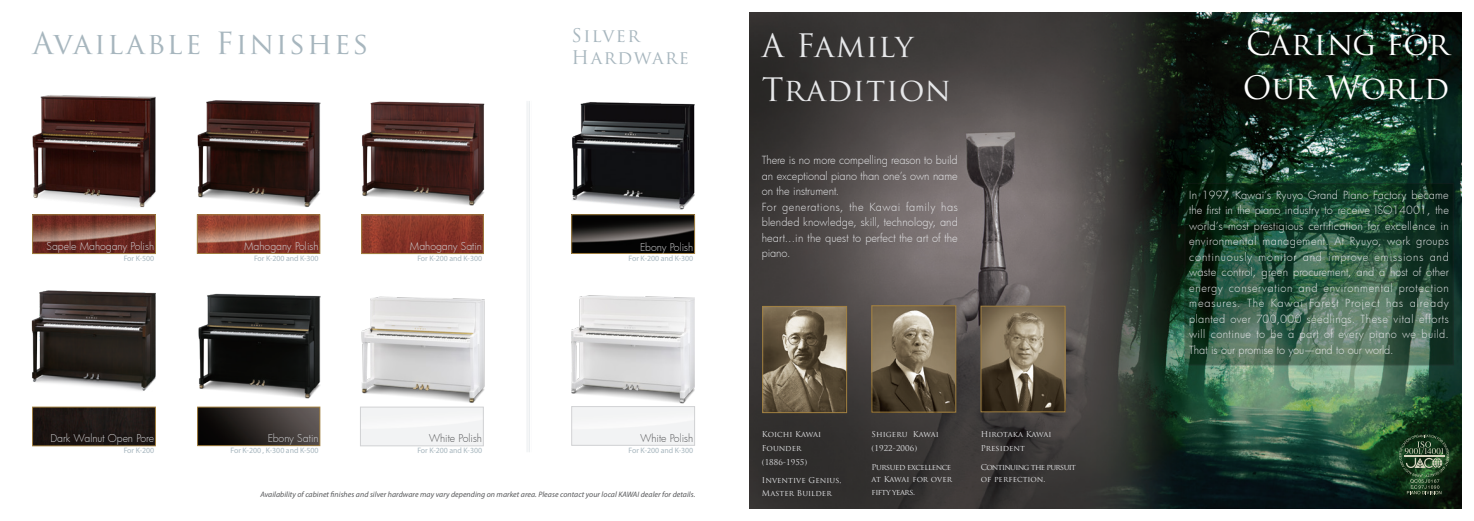
<style>
.page{position:relative;width:1474px;height:521px;background:#fff}
.page>*{position:absolute;margin:0;border:0;box-sizing:border-box;transform-origin:0 0}
.TITLE_white{font:31.5px "Trajan Pro";color:#fff}
.TITLE_white-2{font:31.5px "Trajan Pro";letter-spacing:.02em;color:#e6e7e9}
.t1{font:29.75px "Trajan Pro";letter-spacing:.06em;color:#a7b6be}
.t2{font:18.38px "Trajan Pro";letter-spacing:.08em;color:#a7b6be}
.title_body{font:300 10.94px/15.5px "Futura";color:#e6e7e9;text-align:justify}
.title_body-2{font:300 10.5px "Futura";color:#d1d2d4}
.title_body-3{font:300 10.5px "Futura";color:#57585a}
.president{font:7.88px "Trajan Pro";color:#e6e7e9}
.notice{font:italic 7.88px "Myriad Pro";letter-spacing:.005em;color:#57585a}
.words{font:7.88px "Myriad Pro";letter-spacing:-.005em;color:#a7b6be}
.president-2{font:7.88px "Trajan Pro";letter-spacing:-.06em;color:#e6e7e9}
.president-3{font:7.88px "Trajan Pro";letter-spacing:-.08em;color:#e6e7e9}
</style>
<div class="page">
<img style="left:749px;top:12px;width:712px;height:496px">
<img style="left:873px;top:307px;width:81px;height:103px">
<div style="left:871px;top:305px;width:85px;height:107px;border:1px solid #a28142"></div>
<img style="left:982px;top:308px;width:81px;height:102px">
<div style="left:980px;top:306px;width:85px;height:106px;border:1px solid #a28142"></div>
<img style="left:764px;top:308px;width:80px;height:103px">
<div style="left:762px;top:306px;width:84px;height:107px;border:1px solid #a28142"></div>
<img style="left:197px;top:100px;width:123px;height:115px">
<img style="left:199px;top:217px;width:119px;height:35px">
<div style="left:197px;top:215px;width:123px;height:39px;border:1px solid #a28142"></div>
<img style="left:361px;top:101px;width:123px;height:127px">
<img style="left:363px;top:217px;width:118px;height:35px">
<div style="left:361px;top:215px;width:122px;height:39px;border:1px solid #a28142"></div>
<img style="left:197px;top:293px;width:123px;height:114px">
<img style="left:199px;top:409px;width:119px;height:35px">
<div style="left:197px;top:407px;width:123px;height:39px;border:1px solid #a28142"></div>
<img style="left:361px;top:296px;width:123px;height:128px">
<div style="left:362px;top:409px;width:119px;height:35px;background:#f2f3f4"></div>
<div style="left:360px;top:407px;width:123px;height:39px;border:1px solid #d1d2d4"></div>
<img style="left:32px;top:290px;width:123px;height:117px">
<div style="left:34px;top:409px;width:120px;height:35px;background:#1e1715"></div>
<div style="left:32px;top:407px;width:124px;height:39px;border:1px solid #a28142"></div>
<img style="left:32px;top:95px;width:124px;height:120px">
<img style="left:34px;top:217px;width:120px;height:35px">
<div style="left:32px;top:215px;width:124px;height:39px;border:1px solid #a28142"></div>
<img style="left:571px;top:295px;width:123px;height:109px">
<div style="left:571px;top:406px;width:123px;height:39px;border:1px solid #d1d2d4"></div>
<img style="left:572px;top:102px;width:123px;height:151px">
<svg style="left:573px;top:216px;width:119px;height:36px;background:#211f1e"></svg>
<div style="left:571px;top:214px;width:123px;height:40px;border:1px solid #a28142"></div>
<svg style="left:1398px;top:435px;width:51px;height:59px;background:#334f34"></svg>
<svg style="left:1186px;top:185px;width:265px;height:178px;background:#2c503c"></svg>
<div style="left:1184px;top:183px;width:269px;height:182px;border:1px solid #231f20"></div>
<p class="t1" style="left:32px;top:24px;width:338px">Available Finishes</p>
<p class="t2" style="left:571px;top:23px;width:70px">Silver</p>
<p class="t2" style="left:571px;top:46px;width:119px">Hardware</p>
<p class="TITLE_white-2" style="left:761px;top:26px;width:153px">A Family</p>
<p class="TITLE_white-2" style="left:761px;top:69px;width:190px">Tradition</p>
<p class="title_body-2" style="left:46px;top:239px;width:109px">Sapele Mahogany Polish</p>
<p class="words" style="left:124px;top:253px;width:32px">For K-500</p>
<p class="title_body-2" style="left:244px;top:239px;width:76px">Mahogany Polish</p>
<p class="words" style="left:254px;top:253px;width:66px">For K-200 and K-300</p>
<p class="title_body-2" style="left:410px;top:239px;width:74px">Mahogany Satin</p>
<p class="words" style="left:417px;top:253px;width:66px">For K-200 and K-300</p>
<p class="title_body-2" style="left:640px;top:240px;width:55px">Ebony Polish</p>
<p class="words" style="left:628px;top:253px;width:66px">For K-200 and K-300</p>
<p class="title_body" style="left:761px;top:152px;width:197px">There is no more compelling reason to build an exceptional piano than one’s own name on the instrument.</p>
<p class="title_body" style="left:761px;top:199px;width:197px">For generations, the Kawai family has blended knowledge, skill, technology, and heart...in the quest to perfect the art of the piano.</p>
<p class="title_body-2" style="left:50px;top:431px;width:105px">Dark Walnut Open Pore</p>
<p class="words" style="left:124px;top:446px;width:32px">For K-200</p>
<p class="title_body-2" style="left:268px;top:431px;width:52px">Ebony Satin</p>
<p class="words" style="left:230px;top:446px;width:90px">For K-200 , K-300 and K-500</p>
<p class="title_body-3" style="left:429px;top:431px;width:55px">White Polish</p>
<p class="words" style="left:417px;top:446px;width:66px">For K-200 and K-300</p>
<p class="title_body-3" style="left:640px;top:431px;width:55px">White Polish</p>
<p class="words" style="left:628px;top:446px;width:66px">For K-200 and K-300</p>
<p class="notice" style="left:260px;top:490px;width:436px">Availability of cabinet finishes and silver hardware may vary depending on market area. Please contact your local KAWAI dealer for details.</p>
<p class="president" style="left:761px;top:429px;width:61px">Koichi Kawai</p>
<p class="president" style="left:761px;top:443px;width:41px">Founder</p>
<p class="president" style="left:761px;top:457px;width:47px">(1886-1955)</p>
<p class="president" style="left:761px;top:476px;width:81px">Inventive Genius,</p>
<p class="president" style="left:761px;top:488px;width:71px">Master Builder</p>
<p class="president" style="left:871px;top:429px;width:69px">Shigeru Kawai</p>
<p class="president" style="left:871px;top:443px;width:47px">(1922-2006)</p>
<p class="president-2" style="left:871px;top:462px;width:81px">Pursued excellence</p>
<p class="president" style="left:871px;top:474px;width:82px">at Kawai for over</p>
<p class="president-2" style="left:871px;top:487px;width:45px">fifty years.</p>
<p class="president" style="left:980px;top:429px;width:72px">Hirotaka Kawai</p>
<p class="president" style="left:980px;top:443px;width:46px">President</p>
<p class="president-3" style="left:980px;top:462px;width:97px">Continuing the pursuit</p>
<p class="president" style="left:980px;top:474px;width:66px">of perfection.</p>
<p class="TITLE_white" style="left:1245px;top:24px;width:205px">Caring for</p>
<p class="TITLE_white" style="left:1242px;top:67px;width:208px">Our World</p>
<p class="title_body" style="left:1189px;top:187px;width:261px">In 1997, Kawai’s Ryuyo Grand Piano Factory became the first in the piano industry to receive ISO14001, the world’s most prestigious certification for excellence in environmental management. At Ryuyo, work groups continuously monitor and improve emissions and waste control, green procurement, and a host of other energy conservation and environmental protection measures. The Kawai Forest Project has already planted over 700,000 seedlings. These vital efforts will continue to be a part of every piano we build.<br>That is our promise to you—and to our world.</p>
</div>
